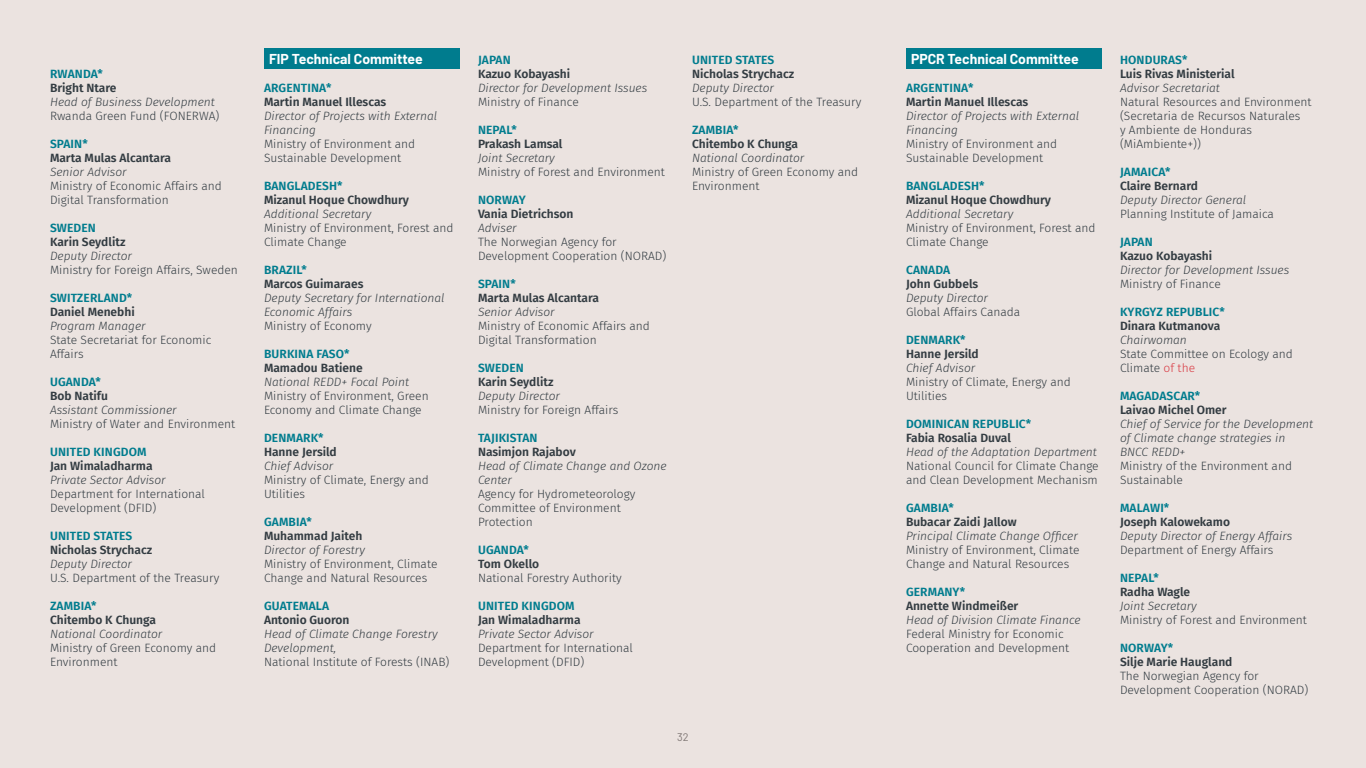
<style>
.page{position:relative;width:1366px;height:768px;background:#ebe3e0}
.page>*{position:absolute;margin:0;border:0;box-sizing:border-box;transform-origin:0 0}
.Headers_members{font:700 14px "Barlow";color:#fff}
.Normal_no_space{font:300 12px/14px "Fira Sans";color:#333c42}
.Members{font:300 12px/14px "Fira Sans";color:#333c42}
.Normal_no_space-2{font:italic 300 12px/14px "Fira Sans";color:#333c42}
.Members-2{font:italic 300 12px/14px "Fira Sans";color:#333c42}
.Normal_no_space-3{font:600 12px "Fira Sans";letter-spacing:.01em;color:#007c8e}
.t1{font:11px "Barlow";color:#807876}
.s1{font-weight:600;font-style:normal;color:#007c8e}
.s2{font-weight:600;font-style:normal}
.s3{font-style:normal}
.s4{font-weight:600;color:#007c8e}
.s5{font-weight:600}
.s6{font-style:italic}
.s7{color:#d93a43}
</style>
<div class="page">
<div style="left:264px;top:48px;width:196px;height:21px;background:#007c8e"></div>
<div style="left:906px;top:48px;width:196px;height:21px;background:#007c8e"></div>
<p class="Normal_no_space-2" style="left:50px;top:67px;width:171px"><span class="s1">RWANDA*<br></span><span class="s2">Bright Ntare<br></span>Head of Business Development<br><span class="s3">Rwanda Green Fund (FONERWA)</span></p>
<p class="Normal_no_space" style="left:50px;top:137px;width:173px"><span class="s4">SPAIN*<br></span><span class="s5">Marta Mulas Alcantara<br></span><span class="s6">Senior Advisor<br></span>Ministry of Economic Affairs and<br>Digital Transformation</p>
<p class="Normal_no_space" style="left:50px;top:221px;width:189px"><span class="s4">SWEDEN<br></span><span class="s5">Karin Seydlitz<br></span><span class="s6">Deputy Director<br></span>Ministry for Foreign Affairs, Sweden</p>
<p class="Normal_no_space" style="left:50px;top:291px;width:163px"><span class="s4">SWITZERLAND*<br></span><span class="s5">Daniel Menebhi<br></span><span class="s6">Program Manager<br></span>State Secretariat for Economic<br>Affairs</p>
<p class="Normal_no_space-3" style="left:50px;top:372px;width:52px">UGANDA*</p>
<p class="Normal_no_space" style="left:50px;top:389px;width:187px"><span class="s5">Bob Natifu<br></span><span class="s6">Assistant Commissioner<br></span>Ministry of Water and Environment</p>
<p class="Normal_no_space" style="left:50px;top:445px;width:156px"><span class="s4">UNITED KINGDOM<br></span><span class="s5">Jan Wimaladharma<br></span><span class="s6">Private Sector Advisor<br></span>Department for International<br>Development (DFID)</p>
<p class="Normal_no_space-3" style="left:50px;top:526px;width:84px">UNITED STATES</p>
<p class="Normal_no_space" style="left:50px;top:543px;width:171px"><span class="s5">Nicholas Strychacz<br></span><span class="s6">Deputy Director<br></span>U.S. Department of the Treasury</p>
<p class="Normal_no_space" style="left:50px;top:599px;width:168px"><span class="s4">ZAMBIA*<br></span><span class="s5">Chitembo K Chunga<br></span><span class="s6">National Coordinator<br></span>Ministry of Green Economy and<br>Environment</p>
<p class="Headers_members" style="left:269px;top:49px;width:155px">FIP Technical Committee</p>
<p class="Normal_no_space" style="left:264px;top:81px;width:175px"><span class="s4">ARGENTINA*<br></span><span class="s5">Martin Manuel Illescas<br></span><span class="s6">Director of Projects with External<br>Financing<br></span>Ministry of Environment and<br>Sustainable Development</p>
<p class="Normal_no_space" style="left:264px;top:179px;width:191px"><span class="s4">BANGLADESH*<br></span><span class="s5">Mizanul Hoque Chowdhury<br></span><span class="s6">Additional Secretary<br></span>Ministry of Environment, Forest and<br>Climate Change</p>
<p class="Normal_no_space-2" style="left:264px;top:263px;width:182px"><span class="s1">BRAZIL*<br></span><span class="s2">Marcos Guimaraes<br></span>Deputy Secretary for International<br>Economic Affairs</p>
<p class="Normal_no_space" style="left:264px;top:319px;width:109px">Ministry of Economy</p>
<p class="Normal_no_space" style="left:264px;top:347px;width:166px"><span class="s4">BURKINA FASO*<br></span><span class="s5">Mamadou Batiene<br></span><span class="s6">National REDD+ Focal Point<br></span>Ministry of Environment, Green<br>Economy and Climate Change</p>
<p class="Normal_no_space" style="left:264px;top:431px;width:166px"><span class="s4">DENMARK*<br></span><span class="s5">Hanne Jersild<br></span><span class="s6">Chief Advisor<br></span>Ministry of Climate, Energy and<br>Utilities</p>
<p class="Normal_no_space" style="left:264px;top:515px;width:175px"><span class="s4">GAMBIA*<br></span><span class="s5">Muhammad Jaiteh<br></span><span class="s6">Director of Forestry<br></span>Ministry of Environment, Climate<br>Change and Natural Resources</p>
<p class="Normal_no_space-2" style="left:264px;top:599px;width:187px"><span class="s1">GUATEMALA<br></span><span class="s2">Antonio Guoron<br></span>Head of Climate Change Forestry<br>Development,<br><span class="s3">National Institute of Forests (INAB)</span></p>
<p class="Normal_no_space-2" style="left:478px;top:53px;width:171px"><span class="s1">JAPAN<br></span><span class="s2">Kazuo Kobayashi<br></span>Director for Development Issues<br><span class="s3">Ministry of Finance</span></p>
<p class="Normal_no_space" style="left:478px;top:123px;width:188px"><span class="s4">NEPAL*<br></span><span class="s5">Prakash Lamsal<br></span><span class="s6">Joint Secretary<br></span>Ministry of Forest and Environment</p>
<p class="Normal_no_space" style="left:478px;top:193px;width:190px"><span class="s4">NORWAY<br></span><span class="s5">Vania Dietrichson<br></span><span class="s6">Adviser<br></span>The Norwegian Agency for<br>Development Cooperation (NORAD)</p>
<p class="Normal_no_space" style="left:478px;top:277px;width:173px"><span class="s4">SPAIN*<br></span><span class="s5">Marta Mulas Alcantara<br></span><span class="s6">Senior Advisor<br></span>Ministry of Economic Affairs and<br>Digital Transformation</p>
<p class="Normal_no_space" style="left:478px;top:361px;width:142px"><span class="s4">SWEDEN<br></span><span class="s5">Karin Seydlitz<br></span><span class="s6">Deputy Director<br></span>Ministry for Foreign Affairs</p>
<p class="Normal_no_space" style="left:478px;top:431px;width:190px"><span class="s4">TAJIKISTAN<br></span><span class="s5">Nasimjon Rajabov<br></span><span class="s6">Head of Climate Change and Ozone<br>Center<br></span>Agency for Hydrometeorology<br>Committee of Environment<br>Protection</p>
<p class="Normal_no_space" style="left:478px;top:543px;width:145px"><span class="s4">UGANDA*<br></span><span class="s5">Tom Okello<br></span>National Forestry Authority</p>
<p class="Normal_no_space" style="left:478px;top:599px;width:156px"><span class="s4">UNITED KINGDOM<br></span><span class="s5">Jan Wimaladharma<br></span><span class="s6">Private Sector Advisor<br></span>Department for International<br>Development (DFID)</p>
<p class="Normal_no_space" style="left:692px;top:53px;width:171px"><span class="s4">UNITED STATES<br></span><span class="s5">Nicholas Strychacz<br></span><span class="s6">Deputy Director<br></span>U.S. Department of the Treasury</p>
<p class="Normal_no_space" style="left:692px;top:123px;width:168px"><span class="s4">ZAMBIA*<br></span><span class="s5">Chitembo K Chunga<br></span><span class="s6">National Coordinator<br></span>Ministry of Green Economy and<br>Environment</p>
<p class="t1" style="left:677px;top:729px;width:13px">32</p>
<p class="Headers_members" style="left:911px;top:49px;width:169px">PPCR Technical Committee</p>
<p class="Members" style="left:906px;top:81px;width:175px"><span class="s4">ARGENTINA*<br></span><span class="s5">Martin Manuel Illescas<br></span><span class="s6">Director of Projects with External<br>Financing<br></span>Ministry of Environment and<br>Sustainable Development</p>
<p class="Members" style="left:906px;top:179px;width:191px"><span class="s4">BANGLADESH*<br></span><span class="s5">Mizanul Hoque Chowdhury<br></span><span class="s6">Additional Secretary<br></span>Ministry of Environment, Forest and<br>Climate Change</p>
<p class="Members" style="left:906px;top:263px;width:116px"><span class="s4">CANADA<br></span><span class="s5">John Gubbels<br></span><span class="s6">Deputy Director<br></span>Global Affairs Canada</p>
<p class="Members" style="left:906px;top:333px;width:166px"><span class="s4">DENMARK*<br></span><span class="s5">Hanne Jersild<br></span><span class="s6">Chief Advisor<br></span>Ministry of Climate, Energy and<br>Utilities</p>
<p class="Members" style="left:906px;top:417px;width:194px"><span class="s4">DOMINICAN REPUBLIC*<br></span><span class="s5">Fabia Rosalia Duval<br></span><span class="s6">Head of the Adaptation Department<br></span>National Council for Climate Change and Clean Development Mechanism</p>
<p class="Members" style="left:906px;top:501px;width:175px"><span class="s4">GAMBIA*<br></span><span class="s5">Bubacar Zaidi Jallow<br></span><span class="s6">Principal Climate Change Officer<br></span>Ministry of Environment, Climate<br>Change and Natural Resources</p>
<p class="Members" style="left:906px;top:585px;width:176px"><span class="s4">GERMANY*<br></span><span class="s5">Annette Windmeißer<br></span><span class="s6">Head of Division Climate Finance<br></span>Federal Ministry for Economic<br>Cooperation and Development</p>
<p class="Members" style="left:1120px;top:53px;width:193px"><span class="s4">HONDURAS*<br></span><span class="s5">Luis Rivas Ministerial<br></span><span class="s6">Advisor Secretariat<br></span>Natural Resources and Environment (Secretaria de Recursos Naturales<br>y Ambiente de Honduras (MiAmbiente+))</p>
<p class="Members" style="left:1120px;top:165px;width:156px"><span class="s4">JAMAICA*<br></span><span class="s5">Claire Bernard<br></span><span class="s6">Deputy Director General<br></span>Planning Institute of Jamaica</p>
<p class="Members-2" style="left:1120px;top:235px;width:171px"><span class="s1">JAPAN<br></span><span class="s2">Kazuo Kobayashi<br></span>Director for Development Issues<br><span class="s3">Ministry of Finance</span></p>
<p class="Members" style="left:1120px;top:305px;width:174px"><span class="s4">KYRGYZ REPUBLIC*<br></span><span class="s5">Dinara Kutmanova<br></span><span class="s6">Chairwoman<br></span>State Committee on Ecology and<br>Climate <span class="s7">of the</span></p>
<p class="Members-2" style="left:1120px;top:389px;width:195px"><span class="s1">MAGADASCAR*<br></span><span class="s2">Laivao Michel Omer<br></span>Chief of Service for the Development of Climate change strategies in<br>BNCC REDD+<br><span class="s3">Ministry of the Environment and<br>Sustainable</span></p>
<p class="Members-2" style="left:1120px;top:501px;width:174px"><span class="s1">MALAWI*<br></span><span class="s2">Joseph Kalowekamo<br></span>Deputy Director of Energy Affairs<br><span class="s3">Department of Energy Affairs</span></p>
<p class="Members" style="left:1120px;top:571px;width:188px"><span class="s4">NEPAL*<br></span><span class="s5">Radha Wagle<br></span><span class="s6">Joint Secretary<br></span>Ministry of Forest and Environment</p>
<p class="Normal_no_space" style="left:1120px;top:641px;width:190px"><span class="s4">NORWAY*<br></span><span class="s5">Silje Marie Haugland<br></span>The Norwegian Agency for<br>Development Cooperation (NORAD)</p>
</div>
